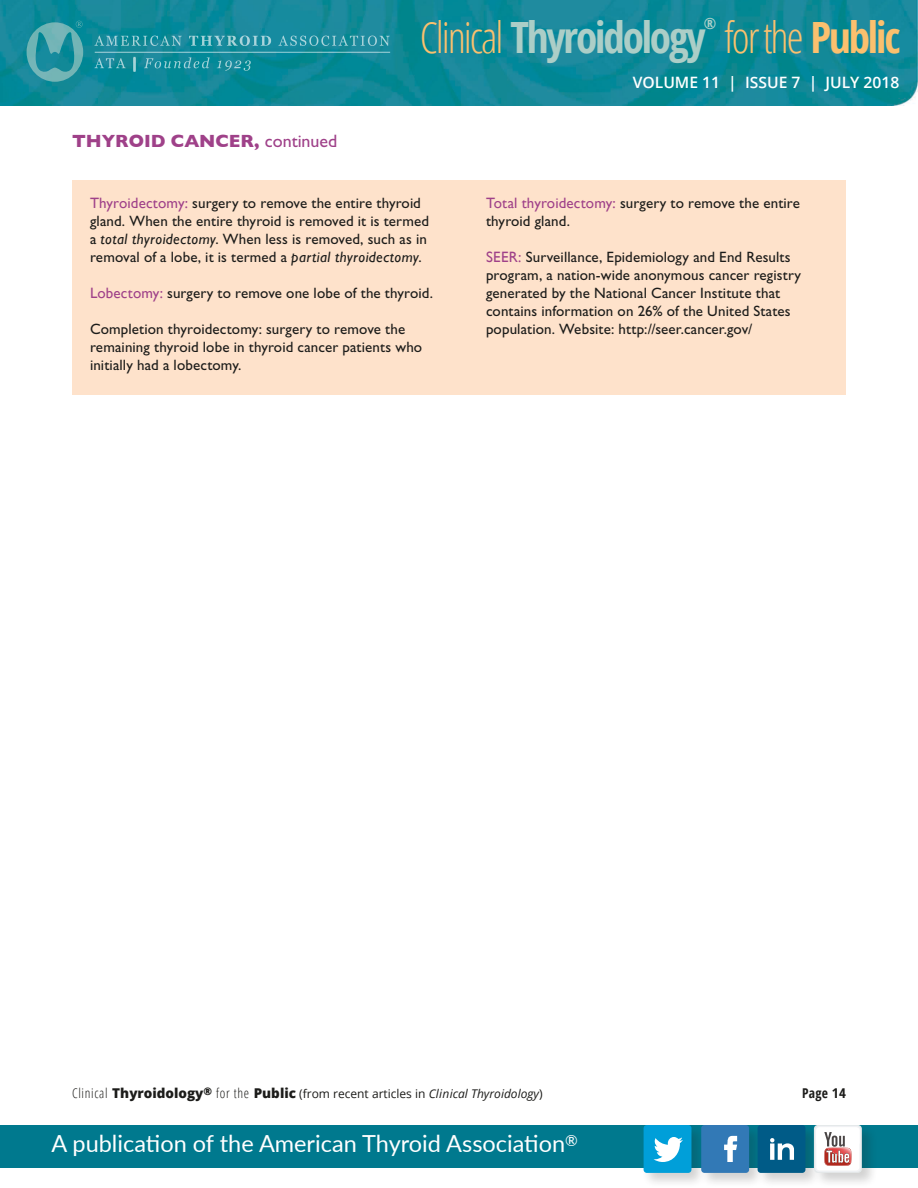
<style>
.page{position:relative;width:918px;height:1188px;background:#fff}
.page>*{position:absolute;margin:0;border:0;box-sizing:border-box;transform-origin:0 0}
.t1{font:300 condensed 43.05px "Open Sans";letter-spacing:-.05em;color:#fbc06e}
.t2{font:23.55px "Lato";color:#fff}
.Topic_Header{font:700 18px "Gill Sans";color:#9f4189}
.t3{font:600 15.75px "Open Sans";color:#fff}
.t4{font:700 condensed 15.3px "Open Sans";color:#accec7}
.abbreviations_body{font:15px/18px "Gill Sans Std";letter-spacing:.01em;color:#1c1c1a}
.t5{font:700 condensed 13.5px "Open Sans";color:#1c1c1a}
.t6{font:12px "Open Sans";color:#1c1c1a}
.s1{font-weight:700;color:#accec7}
.s2{font-weight:700}
.s3{font-family:"Gill Sans Std";font-weight:400}
.s4{font-family:"Gill Sans";color:#9f4189}
.s5{font-family:"Gill Sans";font-style:italic}
.s6{font-weight:300;font-stretch:condensed;font-size:13.5px}
.s7{font-weight:800;font-size:13.5px}
.s8{font-style:italic}
.s9{font-style:inherit}
</style>
<div class="page">
<img style="left:0;top:0;width:918px;height:106px">
<hr style="left:95px;top:52px;width:295px;height:1px;background:#fff">
<svg style="left:94px;top:36px;width:88px;height:10px"></svg>
<svg style="left:189px;top:36px;width:82px;height:10px"></svg>
<svg style="left:278px;top:36px;width:112px;height:10px"></svg>
<svg style="left:94px;top:58px;width:32px;height:10px"></svg>
<hr style="left:133px;top:57px;width:3px;height:15px;background:#fff">
<svg style="left:144px;top:57px;width:66px;height:11px"></svg>
<svg style="left:217px;top:60px;width:34px;height:11px"></svg>
<svg style="left:27px;top:21px;width:56px;height:61px"></svg>
<div style="left:0;top:1125px;width:918px;height:42px;background:#00798e"></div>
<div style="left:642px;top:1123px;width:235px;height:65px;background:#1c1c1a;opacity:.2"></div>
<div style="left:758px;top:1125px;width:47px;height:48px;background:#005b87;border-radius:3px"></div>
<svg style="left:770px;top:1138px;width:24px;height:22px"></svg>
<div style="left:644px;top:1125px;width:47px;height:48px;background:#009fd9;border-radius:3px"></div>
<svg style="left:654px;top:1137px;width:29px;height:25px"></svg>
<div style="left:701px;top:1125px;width:48px;height:48px;background:#3279b6;border-radius:3px"></div>
<svg style="left:724px;top:1136px;width:14px;height:26px"></svg>
<svg style="left:814px;top:1125px;width:48px;height:48px"></svg>
<svg style="left:815px;top:1126px;width:46px;height:46px"></svg>
<div style="left:72px;top:180px;width:774px;height:214px;background:#fee2cb"></div>
<p class="t4" style="left:704px;top:13px;width:14px">®</p>
<h1 class="t1" style="left:420px;top:8px;width:482px">Clinical <span class="s1">Thyroidology</span> for the <span class="s2">Public</span></h1>
<p class="Topic_Header" style="left:72px;top:127px;width:267px">THYROID CANCER, <span class="s3">continued</span></p>
<p class="abbreviations_body" style="left:90px;top:194px;width:341px"><span class="s4">Thyroidectomy:</span> surgery to remove the entire thyroid gland. When the entire thyroid is removed it is termed a <span class="s5">total thyroidectomy</span>. When less is removed, such as in removal of a lobe, it is termed a <span class="s5">partial thyroidectomy</span>.</p>
<p class="abbreviations_body" style="left:90px;top:284px;width:345px"><span class="s4">Lobectomy:</span> surgery to remove one lobe of the thyroid.</p>
<p class="abbreviations_body" style="left:90px;top:320px;width:334px">Completion thyroidectomy: surgery to remove the remaining thyroid lobe in thyroid cancer patients who initially had a lobectomy.</p>
<p class="t3" style="left:633px;top:72px;width:268px">VOLUME 11 | ISSUE 7 | JULY 2018</p>
<p class="abbreviations_body" style="left:486px;top:194px;width:316px"><span class="s4">Total thyroidectomy:</span> surgery to remove the entire thyroid gland.</p>
<p class="abbreviations_body" style="left:486px;top:248px;width:317px"><span class="s4">SEER:</span> Surveillance, Epidemiology and End Results program, a nation-wide anonymous cancer registry generated by the National Cancer Institute that contains information on 26% of the United States population. Website: http://seer.cancer.gov/</p>
<p class="t6" style="left:72px;top:1086px;width:472px"><span class="s6">Clinical</span> <span class="s7">Thyroidology</span><sup>®</sup> <span class="s6">for the</span> <span class="s7">Public</span> (from recent articles in <span class="s8">Clinical Thyroidology</span>)</p>
<p class="t5" style="left:802px;top:1084px;width:45px">Page <span class="s9">14</span></p>
<h2 class="t2" style="left:51px;top:1127px;width:528px">A publication of the American Thyroid Association<sup>®</sup></h2>
</div>
